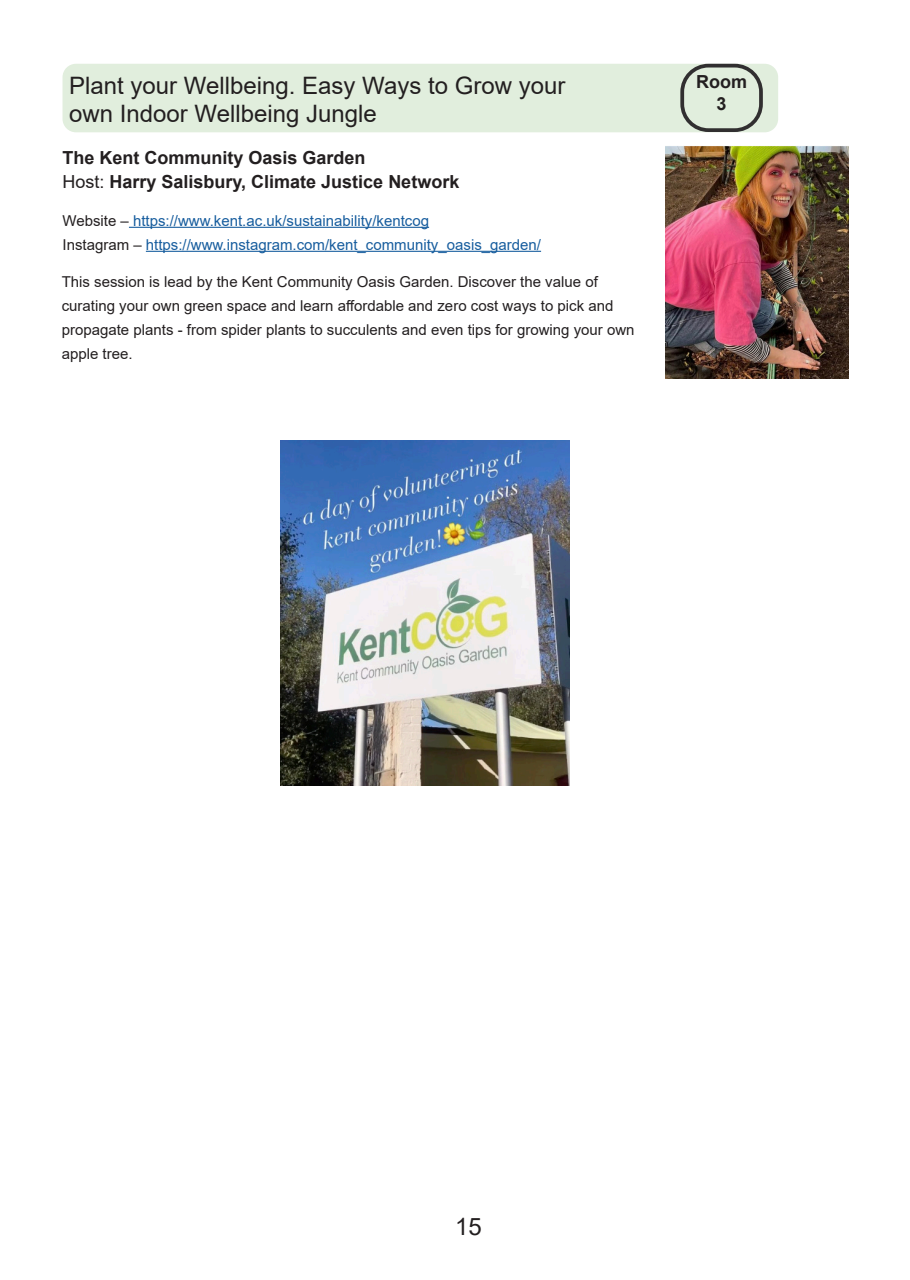
<style>
.page{position:relative;width:910px;height:1280px;background:#fff}
.page>*{position:absolute;margin:0;border:0;box-sizing:border-box;transform-origin:0 0}
.t1{font:24px/28.5px "Arial";color:#231f20}
.t2{font:700 18px "Arial";color:#231f20}
.t3{font:15px/24px "Arial";color:#231f20}
.t4{font:15px "Arial";color:#175d9e}
.s1{font-weight:400}
.s2{color:#231f20}
</style>
<div class="page">
<div style="left:63px;top:64px;width:715px;height:68px;background:#e1eedd;border-radius:14px"></div>
<hr style="left:129px;top:227px;width:300px;height:1px;background:#175d9e">
<hr style="left:146px;top:251px;width:395px;height:1px;background:#175d9e">
<img style="left:281px;top:440px;width:289px;height:345px">
<div style="left:680px;top:64px;width:83px;height:68px;border:4px solid #312f30;border-radius:26px"></div>
<img style="left:665px;top:146px;width:184px;height:232px">
<p class="t1" style="left:69px;top:71px;width:498px">Plant your Wellbeing. Easy Ways to Grow your own Indoor Wellbeing Jungle</p>
<p class="t2" style="left:696px;top:70px;width:52px">Room</p>
<p class="t2" style="left:717px;top:92px;width:12px">3</p>
<p class="t2" style="left:63px;top:146px;width:305px">The Kent Community Oasis Garden</p>
<p class="t2" style="left:63px;top:170px;width:398px"><span class="s1">Host:</span> Harry Salisbury, Climate Justice Network</p>
<p class="t4" style="left:63px;top:210px;width:368px"><span class="s2">Website –</span> https://www.kent.ac.uk/sustainability/kentcog</p>
<p class="t4" style="left:63px;top:234px;width:480px"><span class="s2">Instagram –</span> https://www.instagram.com/kent_community_oasis_garden/</p>
<p class="t3" style="left:62px;top:270px;width:574px">This session is lead by the Kent Community Oasis Garden. Discover the value of curating your own green space and learn affordable and zero cost ways to pick and propagate plants - from spider plants to succulents and even tips for growing your own apple tree.</p>
<h1 class="t1" style="left:455px;top:1212px;width:28px">15</h1>
</div>
